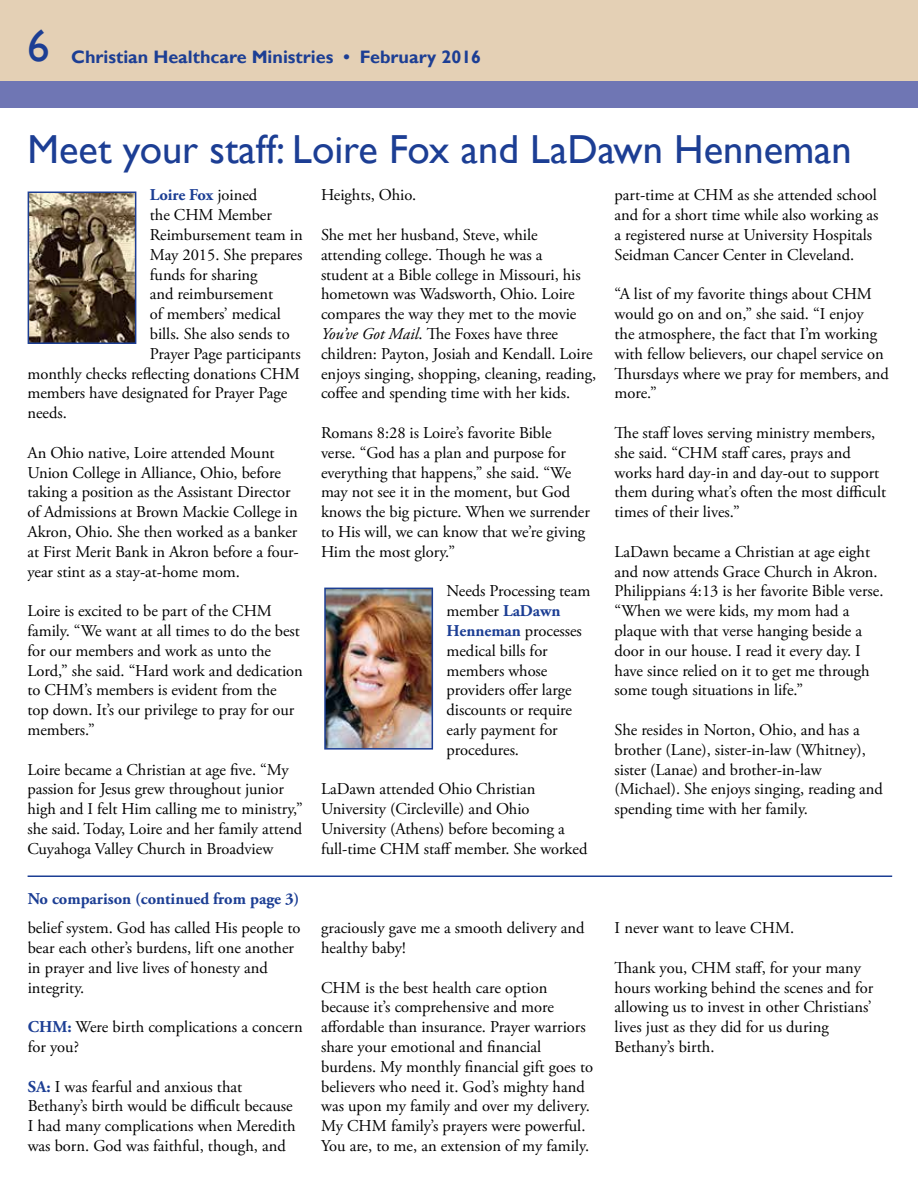
<style>
.page{position:relative;width:918px;height:1188px;background:#fff}
.page>*{position:absolute;margin:0;border:0;box-sizing:border-box;transform-origin:0 0}
.t1{font:45px "Gill Sans";color:#1c3e94}
.t2{font:40.5px "Gill Sans";color:#1c3e94}
.t3{font:700 18px "Gill Sans";color:#1c3e94}
.t4{font:16.5px/19.8px "Adobe Garamond Pro";letter-spacing:-.005em;color:#000}
.t5{font:700 16.5px "Adobe Garamond Pro";color:#1c3e94}
.s1{font-weight:400;color:#000}
.s2{font-style:italic}
.s3{font-weight:700;color:#1c3e94}
</style>
<div class="page">
<div style="left:0;top:0;width:918px;height:88px;background:#e4d0b5"></div>
<div style="left:0;top:81px;width:918px;height:27px;background:#6f76b4"></div>
<img style="left:31px;top:195px;width:102px;height:146px">
<div style="left:28px;top:192px;width:108px;height:152px;border:2px solid #1c3e94"></div>
<img style="left:327px;top:591px;width:103px;height:156px">
<div style="left:324px;top:588px;width:109px;height:162px;border:2px solid #1c3e94"></div>
<hr style="left:28px;top:875px;width:864px;height:2px;background:#1c3e94">
<h1 class="t1" style="left:27px;top:20px;width:24px">6</h1>
<p class="t3" style="left:71px;top:46px;width:412px">Christian Healthcare Ministries • February 2016</p>
<h2 class="t2" style="left:28px;top:126px;width:826px">Meet your staff: Loire Fox and LaDawn Henneman</h2>
<p class="t5" style="left:150px;top:186px;width:109px">Loire Fox <span class="s1">joined</span></p>
<p class="t4" style="left:150px;top:206px;width:123px">the CHM Member</p>
<p class="t4" style="left:150px;top:226px;width:154px">Reimbursement team in</p>
<p class="t4" style="left:150px;top:245px;width:154px">May 2015. She prepares</p>
<p class="t4" style="left:150px;top:265px;width:109px">funds for sharing</p>
<p class="t4" style="left:150px;top:285px;width:125px">and reimbursement</p>
<p class="t4" style="left:150px;top:305px;width:132px">of members’ medical</p>
<p class="t4" style="left:150px;top:325px;width:141px">bills. She also sends to</p>
<p class="t4" style="left:150px;top:344px;width:152px">Prayer Page participants</p>
<p class="t4" style="left:27px;top:364px;width:274px">monthly checks reflecting donations CHM</p>
<p class="t4" style="left:27px;top:384px;width:261px">members have designated for Prayer Page</p>
<p class="t4" style="left:27px;top:404px;width:41px">needs.</p>
<p class="t4" style="left:27px;top:443px;width:273px">An Ohio native, Loire attended Mount Union College in Alliance, Ohio, before taking a position as the Assistant Director of Admissions at Brown Mackie College in Akron, Ohio. She then worked as a banker at First Merit Bank in Akron before a four&shy;year stint as a stay-at-home mom.</p>
<p class="t4" style="left:27px;top:602px;width:277px">Loire is excited to be part of the CHM family. “We want at all times to do the best for our members and work as unto the Lord,” she said. “Hard work and dedication to CHM’s members is evident from the<br>top down. It’s our privilege to pray for our members.”</p>
<p class="t4" style="left:27px;top:760px;width:277px">Loire became a Christian at age five. “My passion for Jesus grew throughout junior high and I felt Him calling me to ministry,” she said. Today, Loire and her family attend Cuyahoga Valley Church in Broadview</p>
<p class="t4" style="left:321px;top:186px;width:97px">Heights, Ohio.</p>
<p class="t4" style="left:321px;top:226px;width:277px">She met her husband, Steve, while attending college. Though he was a<br>student at a Bible college in Missouri, his hometown was Wadsworth, Ohio. Loire compares the way they met to the movie <span class="s2">You’ve Got Mail</span>. The Foxes have three children: Payton, Josiah and Kendall. Loire enjoys singing, shopping, cleaning, reading, coffee and spending time with her kids.</p>
<p class="t4" style="left:321px;top:424px;width:270px">Romans 8:28 is Loire’s favorite Bible verse. “God has a plan and purpose for everything that happens,” she said. “We may not see it in the moment, but God knows the big picture. When we surrender to His will, we can know that we’re giving Him the most glory.”</p>
<p class="t4" style="left:447px;top:582px;width:145px">Needs Processing team member <span class="s3">LaDawn<br>Henneman</span> processes medical bills for members whose providers offer large discounts or require early payment for procedures.</p>
<p class="t4" style="left:321px;top:780px;width:268px">LaDawn attended Ohio Christian University (Circleville) and Ohio University (Athens) before becoming a full-time CHM staff member. She worked</p>
<p class="t4" style="left:615px;top:186px;width:265px">part-time at CHM as she attended school and for a short time while also working as a registered nurse at University Hospitals Seidman Cancer Center in Cleveland.</p>
<p class="t4" style="left:615px;top:285px;width:276px">“A list of my favorite things about CHM would go on and on,” she said. “I enjoy<br>the atmosphere, the fact that I’m working with fellow believers, our chapel service on Thursdays where we pray for members, and more.”</p>
<p class="t4" style="left:615px;top:424px;width:273px">The staff loves serving ministry members, she said. “CHM staff cares, prays and works hard day-in and day-out to support them during what’s often the most difficult times of their lives.”</p>
<p class="t4" style="left:615px;top:542px;width:270px">LaDawn became a Christian at age eight and now attends Grace Church in Akron.<br>Philippians 4:13 is her favorite Bible verse. “When we were kids, my mom had a plaque with that verse hanging beside a door in our house. I read it every day. I have since relied on it to get me through some tough situations in life.”</p>
<p class="t4" style="left:615px;top:721px;width:270px">She resides in Norton, Ohio, and has a brother (Lane), sister-in-law (Whitney), sister (Lanae) and brother-in-law (Michael). She enjoys singing, reading and spending time with her family.</p>
<p class="t5" style="left:28px;top:889px;width:273px">No comparison (continued from page 3)</p>
<p class="t4" style="left:28px;top:919px;width:274px">belief system. God has called His people to bear each other’s burdens, lift one another in prayer and live lives of honesty and integrity.</p>
<p class="t4" style="left:28px;top:1018px;width:277px"><span class="s3">CHM:</span> Were birth complications a concern for you?</p>
<p class="t4" style="left:28px;top:1077px;width:269px"><span class="s3">SA:</span> I was fearful and anxious that Bethany’s birth would be difficult because I had many complications when Meredith was born. God was faithful, though, and</p>
<p class="t4" style="left:321px;top:919px;width:265px">graciously gave me a smooth delivery and healthy baby!</p>
<p class="t4" style="left:321px;top:978px;width:274px">CHM is the best health care option because it’s comprehensive and more affordable than insurance. Prayer warriors share your emotional and financial burdens. My monthly financial gift goes to believers who need it. God’s mighty hand was upon my family and over my delivery.<br>My CHM family’s prayers were powerful.<br>You are, to me, an extension of my family.</p>
<p class="t4" style="left:615px;top:919px;width:181px">I never want to leave CHM.</p>
<p class="t4" style="left:615px;top:958px;width:260px">Thank you, CHM staff, for your many hours working behind the scenes and for allowing us to invest in other Christians’ lives just as they did for us during Bethany’s birth.</p>
</div>
